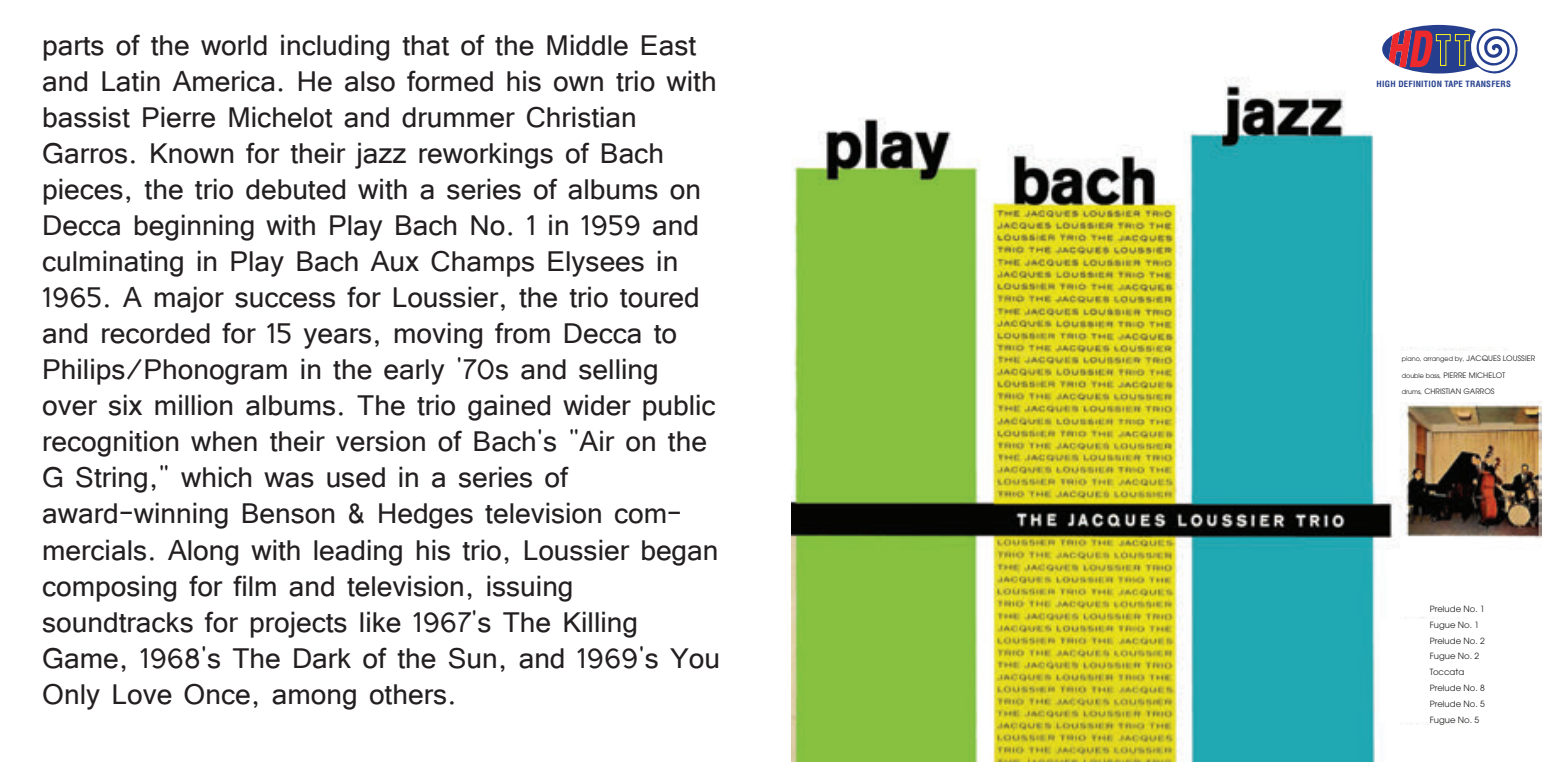
<style>
.page{position:relative;width:1557px;height:782px;background:#fff}
.page>*{position:absolute;margin:0;border:0;box-sizing:border-box;transform-origin:0 0}
.t1{font:36px/36px "Tunga";color:#231f20}
.t2{font:8.55px/15.8px "ITC Avant Garde Pro";color:#231f20}
.t3{font:700 condensed 8.33px "Helvetica";letter-spacing:.025em;color:#253f8e;scale:1.04 1}
.t4{font:7.42px "ITC Avant Garde Pro";color:#231f20}
.t5{font:6.52px "ITC Avant Garde Pro";color:#231f20}
.s1{font-size:7.42px}
.s2{font-size:6.52px}
</style>
<div class="page">
<svg style="left:791px;top:24px;width:751px;height:738px"></svg>
<p class="t1" style="left:42px;top:25px;width:679px">parts of the world including that of the Middle East and Latin America. He also formed his own trio with bassist Pierre Michelot and drummer Christian Garros. Known for their jazz reworkings of Bach pieces, the trio debuted with a series of albums on Decca beginning with Play Bach No. 1 in 1959 and culminating in Play Bach Aux Champs Elysees in 1965. A major success for Loussier, the trio toured and recorded for 15 years, moving from Decca to Philips/Phonogram in the early '70s and selling over six million albums. The trio gained wider public recognition when their version of Bach's "Air on the G String," which was used in a series of award-winning Benson &amp; Hedges television com&shy;mercials. Along with leading his trio, Loussier began composing for film and television, issuing soundtracks for projects like 1967's The Killing Game, 1968's The Dark of the Sun, and 1969's You Only Love Once, among others.</p>
<p class="t3" style="left:1376px;top:79px;width:131px">HIGH DEFINITION TAPE TRANSFERS</p>
<p class="t5" style="left:1401px;top:354px;width:135px">piano, arranged by, <span class="s1">JACQUES LOUSSIER</span></p>
<p class="t4" style="left:1401px;top:370px;width:105px"><span class="s2">double bass,</span> PIERRE MICHELOT</p>
<p class="t4" style="left:1401px;top:387px;width:94px"><span class="s2">drums,</span> CHRISTIAN GARROS</p>
<p class="t2" style="left:1429px;top:601px;width:57px">Prelude No. 1<br>Fugue No. 1<br>Prelude No. 2<br>Fugue No. 2<br>Toccata<br>Prelude No. 8<br>Prelude No. 5<br>Fugue No. 5</p>
</div>
